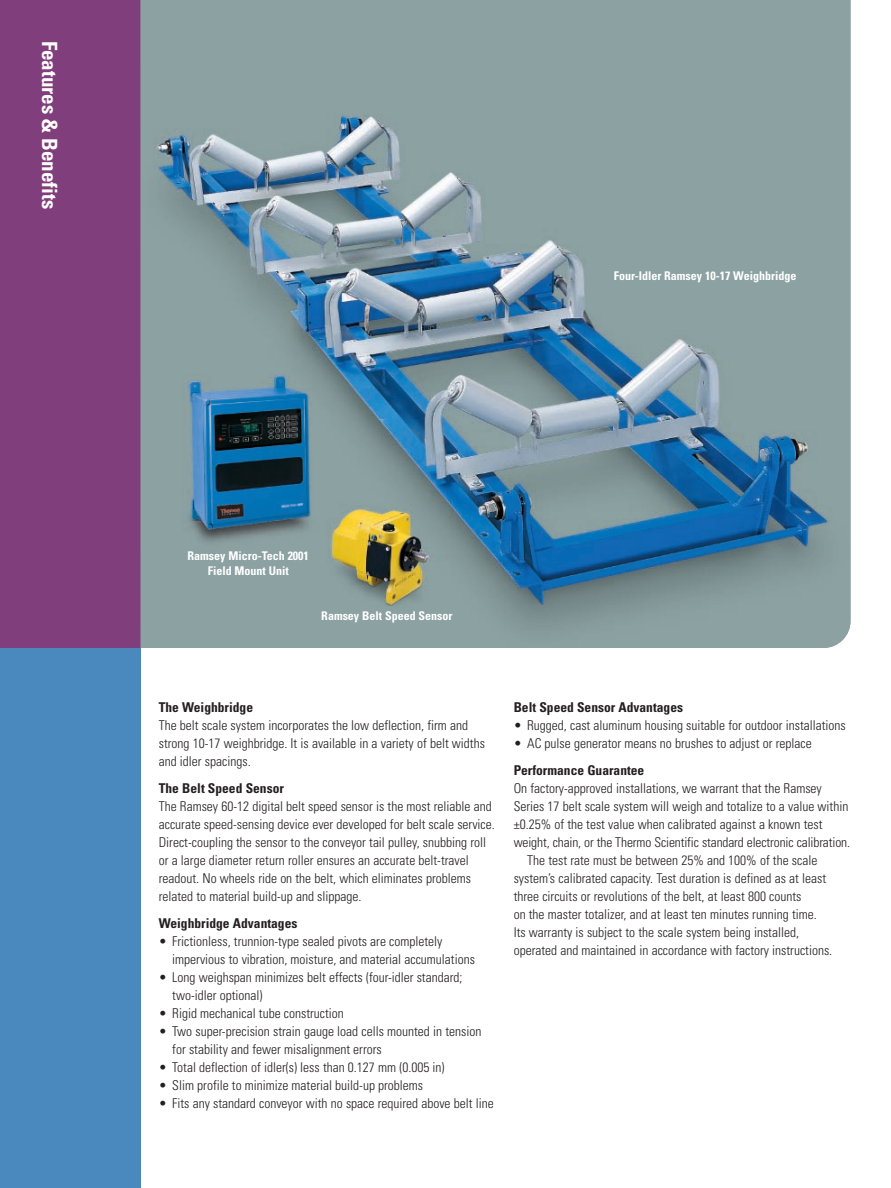
<style>
.page{position:relative;width:891px;height:1188px;background:#fff}
.page>*{position:absolute;margin:0;border:0;box-sizing:border-box;transform-origin:0 0}
.t1{font:700 condensed 21px "Univers";color:#fff}
.t2{font:300 condensed 13.5px/18px "Univers";color:#231f20}
.t3{font:700 condensed 13.5px "Univers";color:#231f20}
.t4{font:700 condensed 12px/15px "Univers";color:#fff;text-align:center}
</style>
<div class="page">
<div style="left:0;top:0;width:141px;height:1188px;background:#813e7c"></div>
<div style="left:0;top:648px;width:141px;height:540px;background:#4a89be"></div>
<img style="left:141px;top:0;width:709px;height:648px">
<h1 class="t1" style="left:57px;top:40px;width:170px;rotate:90deg">Features &amp; Benefits</h1>
<p class="t4" style="left:614px;top:269px;width:184px">Four-Idler Ramsey 10-17 Weighbridge</p>
<p class="t4" style="left:188px;top:549px;width:123px">Ramsey Micro-Tech 2001<br>Field Mount Unit</p>
<p class="t4" style="left:321px;top:610px;width:133px">Ramsey Belt Speed Sensor</p>
<p class="t3" style="left:159px;top:702px;width:96px">The Weighbridge</p>
<p class="t2" style="left:159px;top:717px;width:328px">The belt scale system incorporates the low deflection, firm and strong 10-17 weighbridge. It is available in a variety of belt widths and idler spacings.</p>
<p class="t3" style="left:159px;top:783px;width:127px">The Belt Speed Sensor</p>
<p class="t2" style="left:159px;top:798px;width:338px">The Ramsey 60-12 digital belt speed sensor is the most reliable and accurate speed-sensing device ever developed for belt scale service.<br>Direct-coupling the sensor to the conveyor tail pulley, snubbing roll or a large diameter return roller ensures an accurate belt-travel readout. No wheels ride on the belt, which eliminates problems related to material build-up and slippage.</p>
<p class="t3" style="left:159px;top:918px;width:140px">Weighbridge Advantages</p>
<p class="t2" style="left:172px;top:933px;width:304px;text-indent:-14px">• Frictionless, trunnion-type sealed pivots are completely impervious to vibration, moisture, and material accumulations</p>
<p class="t2" style="left:172px;top:969px;width:292px;text-indent:-14px">• Long weighspan minimizes belt effects (four-idler standard; two-idler optional)</p>
<p class="t2" style="left:159px;top:1005px;width:187px">• Rigid mechanical tube construction</p>
<p class="t2" style="left:172px;top:1023px;width:311px;text-indent:-14px">• Two super-precision strain gauge load cells mounted in tension for stability and fewer misalignment errors</p>
<p class="t2" style="left:159px;top:1059px;width:287px">• Total deflection of idler(s) less than 0.127 mm (0.005 in)</p>
<p class="t2" style="left:159px;top:1077px;width:266px">• Slim profile to minimize material build-up problems</p>
<p class="t2" style="left:159px;top:1095px;width:336px">• Fits any standard conveyor with no space required above belt line</p>
<p class="t3" style="left:514px;top:702px;width:171px">Belt Speed Sensor Advantages</p>
<p class="t2" style="left:514px;top:717px;width:334px">• Rugged, cast aluminum housing suitable for outdoor installations</p>
<p class="t2" style="left:514px;top:735px;width:300px">• AC pulse generator means no brushes to adjust or replace</p>
<p class="t3" style="left:514px;top:765px;width:132px">Performance Guarantee</p>
<p class="t2" style="left:514px;top:780px;width:310px">On factory-approved installations, we warrant that the Ramsey</p>
<p class="t2" style="left:514px;top:798px;width:336px">Series 17 belt scale system will weigh and totalize to a value within</p>
<p class="t2" style="left:514px;top:816px;width:310px">±0.25% of the test value when calibrated against a known test</p>
<p class="t2" style="left:514px;top:834px;width:338px">weight, chain, or the Thermo Scientific standard electronic calibration.</p>
<p class="t2" style="left:527px;top:852px;width:292px">The test rate must be between 25% and 100% of the scale</p>
<p class="t2" style="left:514px;top:870px;width:314px">system’s calibrated capacity. Test duration is defined as at least</p>
<p class="t2" style="left:514px;top:888px;width:289px">three circuits or revolutions of the belt, at least 800 counts</p>
<p class="t2" style="left:514px;top:906px;width:305px">on the master totalizer, and at least ten minutes running time.</p>
<p class="t2" style="left:514px;top:924px;width:287px">Its warranty is subject to the scale system being installed,</p>
<p class="t2" style="left:514px;top:942px;width:320px">operated and maintained in accordance with factory instructions.</p>
</div>
